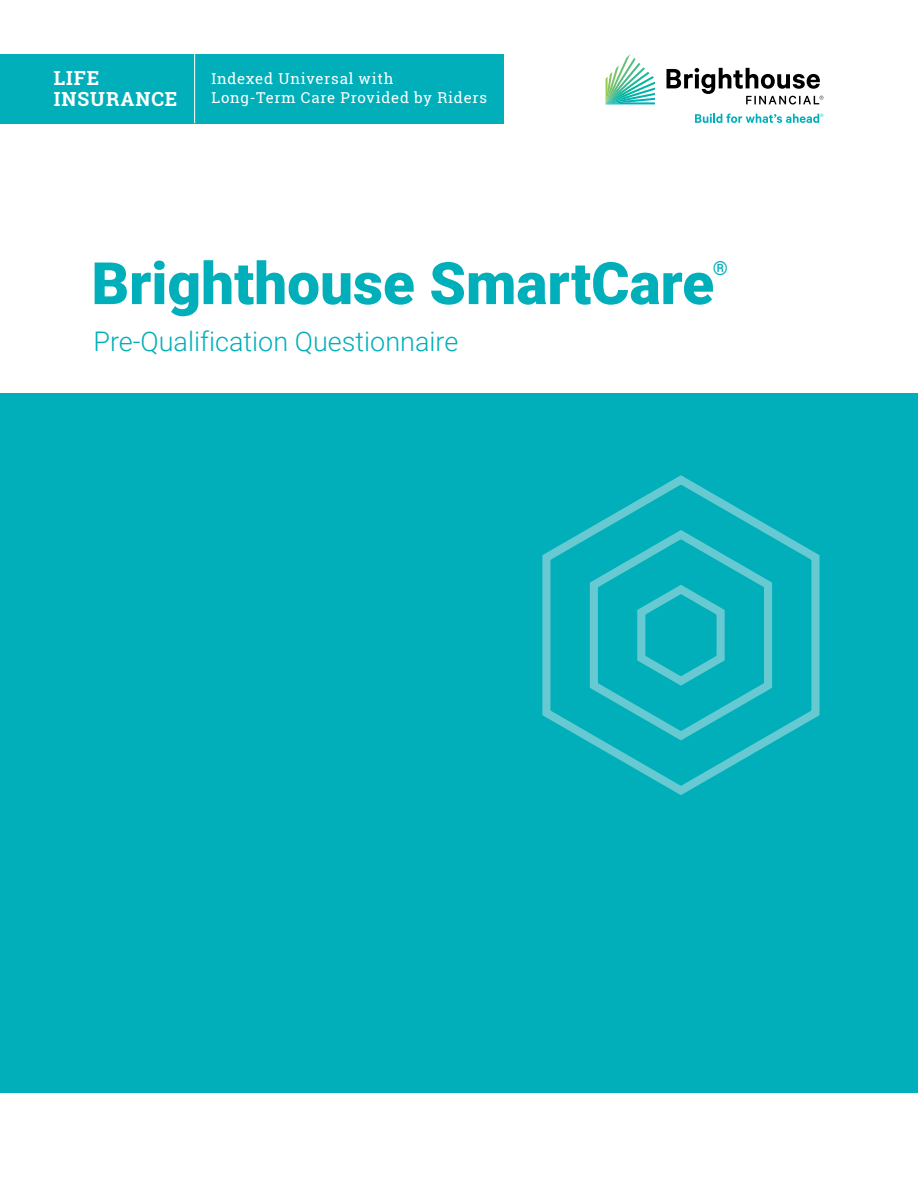
<style>
.page{position:relative;width:918px;height:1188px;background:#fff}
.page>*{position:absolute;margin:0;border:0;box-sizing:border-box;transform-origin:0 0}
.Cover___H1_Teal{font:900 58.5px "Roboto";color:#00afba}
.Cover___Headline_Teal{font:300 27px "Roboto";color:#00afba}
.Category_9_18{font:700 19.5px/21px "Roboto Slab";letter-spacing:.05em;color:#fff}
.Cover___H1_Teal-2{font:19.2px "Roboto Slab";color:#00afba}
.Category_9_18-2{font:15px/18.8px "Roboto Slab";letter-spacing:.05em;color:#fff}
</style>
<div class="page">
<svg style="left:606px;top:54px;width:49px;height:50px"></svg>
<svg style="left:667px;top:68px;width:156px;height:37px"></svg>
<svg style="left:695px;top:114px;width:128px;height:9px"></svg>
<div style="left:0;top:54px;width:504px;height:69px;background:#00afba"></div>
<hr style="left:194px;top:54px;width:1px;height:69px;background:#fff">
<div style="left:0;top:393px;width:918px;height:699px;background:#00afba"></div>
<svg style="left:542px;top:475px;width:278px;height:320px"></svg>
<svg style="left:583px;top:525px;width:193px;height:220px"></svg>
<p class="Category_9_18" style="left:54px;top:67px;width:125px">LIFE<br>INSURANCE</p>
<p class="Category_9_18-2" style="left:211px;top:70px;width:277px">Indexed Universal with<br>Long-Term Care Provided by Riders</p>
<p class="Cover___H1_Teal" style="left:91px;top:242px;width:624px">Brighthouse SmartCare</p>
<p class="Cover___H1_Teal-2" style="left:713px;top:255px;width:16px">®</p>
<p class="Cover___Headline_Teal" style="left:93px;top:322px;width:366px">Pre-Qualification Questionnaire</p>
</div>
